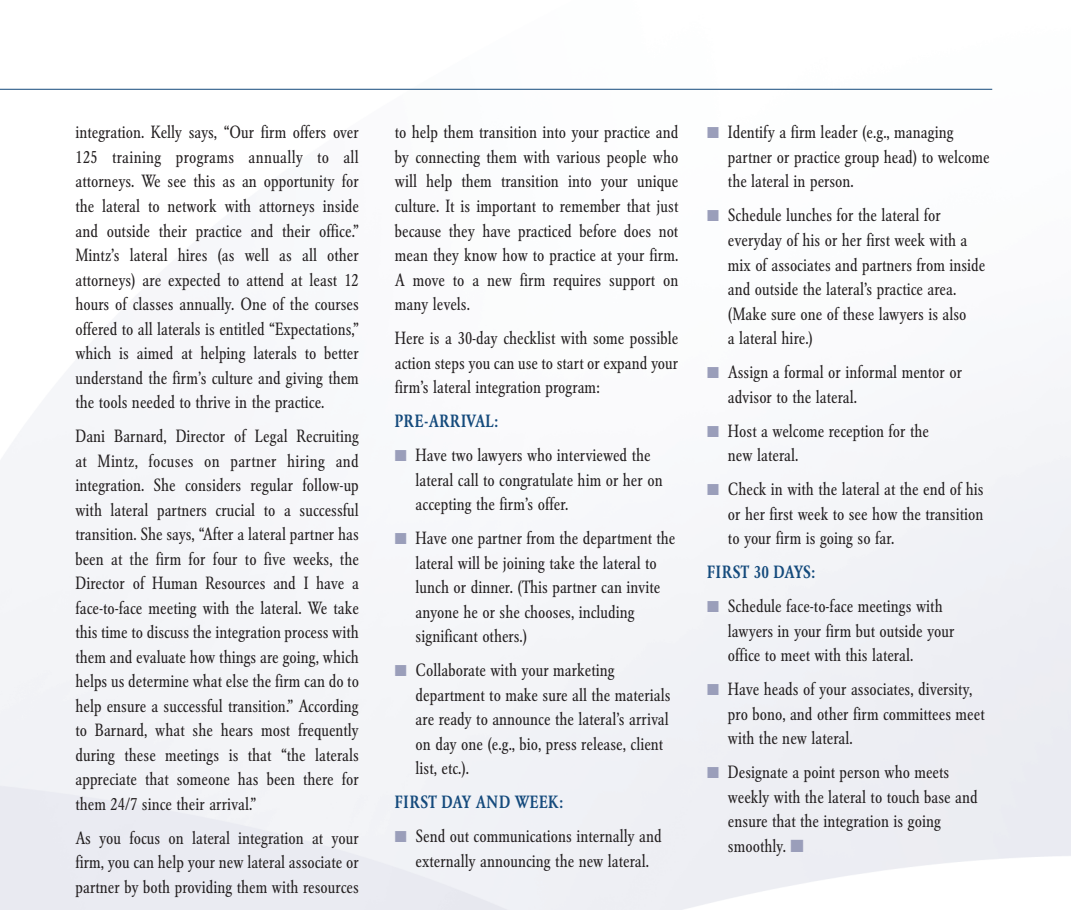
<style>
.page{position:relative;width:1071px;height:910px;background:#fff}
.page>*{position:absolute;margin:0;border:0;box-sizing:border-box;transform-origin:0 0}
.t1{font:condensed 17.5px/24.5px "Garamond BE";color:#231f20}
.t2{font:500 condensed 17.5px "Garamond BE";color:#144a7c}
.t3{font:500 condensed 17.5px "Garamond BE";letter-spacing:-.02em;color:#144a7c}
.s1{color:#9a9eba}
</style>
<div class="page">
<hr style="left:0;top:909px;width:45px;height:1px;background:#144a7c">
<hr style="left:233px;top:909px;width:175px;height:1px;background:#144a7c">
<hr style="left:0;top:89px;width:992px;height:1px;background:#144a7c">
<p class="t1" style="left:75px;top:121px;width:285px;text-align:justify">integration. Kelly says, “Our firm offers over 125 training programs annually to all attorneys. We see this as an opportunity for the lateral to network with attorneys inside and outside their practice and their office.” Mintz’s lateral hires (as well as all other attorneys) are expected to attend at least 12 hours of classes annually. One of the courses offered to all laterals is entitled “Expectations,” which is aimed at helping laterals to better understand the firm’s culture and giving them the tools needed to thrive in the practice.</p>
<p class="t1" style="left:75px;top:425px;width:285px;text-align:justify">Dani Barnard, Director of Legal Recruiting at Mintz, focuses on partner hiring and integration. She considers regular follow-up with lateral partners crucial to a successful transition. She says, “After a lateral partner has been at the firm for four to five weeks, the Director of Human Resources and I have a face-to-face meeting with the lateral. We take this time to discuss the integration process with them and evaluate how things are going, which helps us determine what else the firm can do to help ensure a successful transition.” According to Barnard, what she hears most frequently during these meetings is that “the laterals appreciate that someone has been there for them 24/7 since their arrival.”</p>
<p class="t1" style="left:75px;top:826px;width:285px;text-align:justify">As you focus on lateral integration at your firm, you can help your new lateral associate or partner by both providing them with resources</p>
<p class="t1" style="left:395px;top:121px;width:285px;text-align:justify">to help them transition into your practice and by connecting them with various people who will help them transition into your unique culture. It is important to remember that just because they have practiced before does not mean they know how to practice at your firm.<br>A move to a new firm requires support on many levels.</p>
<p class="t1" style="left:395px;top:327px;width:285px;text-align:justify">Here is a 30-day checklist with some possible action steps you can use to start or expand your firm’s lateral integration program:</p>
<p class="t2" style="left:395px;top:413px;width:105px">PRE-ARRIVAL:</p>
<p class="t1" style="left:416px;top:444px;width:249px;text-indent:-21px"><span class="s1">■</span> Have two lawyers who interviewed the lateral call to congratulate him or her on accepting the firm’s offer.</p>
<p class="t1" style="left:416px;top:527px;width:261px;text-indent:-21px"><span class="s1">■</span> Have one partner from the department the lateral will be joining take the lateral to lunch or dinner. (This partner can invite anyone he or she chooses, including significant others.)</p>
<p class="t1" style="left:416px;top:659px;width:256px;text-indent:-21px"><span class="s1">■</span> Collaborate with your marketing department to make sure all the materials are ready to announce the lateral’s arrival on day one (e.g., bio, press release, client list, etc.).</p>
<p class="t2" style="left:395px;top:794px;width:170px">FIRST DAY AND WEEK:</p>
<p class="t1" style="left:395px;top:825px;width:268px;text-align:center"><span class="s1">■</span> Send out communications internally and externally announcing the new lateral.</p>
<p class="t1" style="left:728px;top:121px;width:263px;text-indent:-21px"><span class="s1">■</span> Identify a firm leader (e.g., managing partner or practice group head) to welcome the lateral in person.</p>
<p class="t1" style="left:728px;top:204px;width:259px;text-indent:-21px"><span class="s1">■</span> Schedule lunches for the lateral for everyday of his or her first week with a mix of associates and partners from inside and outside the lateral’s practice area. (Make sure one of these lawyers is also<br>a lateral hire.)</p>
<p class="t1" style="left:728px;top:361px;width:236px;text-indent:-21px"><span class="s1">■</span> Assign a formal or informal mentor or advisor to the lateral.</p>
<p class="t1" style="left:728px;top:419px;width:203px;text-indent:-21px"><span class="s1">■</span> Host a welcome reception for the new lateral.</p>
<p class="t1" style="left:728px;top:478px;width:257px;text-align:justify;text-indent:-21px"><span class="s1">■</span> Check in with the lateral at the end of his or her first week to see how the transition to your firm is going so far.</p>
<p class="t3" style="left:707px;top:564px;width:110px">FIRST 30 DAYS:</p>
<p class="t1" style="left:728px;top:595px;width:228px;text-indent:-21px"><span class="s1">■</span> Schedule face-to-face meetings with lawyers in your firm but outside your office to meet with this lateral.</p>
<p class="t1" style="left:728px;top:678px;width:258px;text-indent:-21px"><span class="s1">■</span> Have heads of your associates, diversity, pro bono, and other firm committees meet with the new lateral.</p>
<p class="t1" style="left:728px;top:761px;width:251px;text-indent:-21px"><span class="s1">■</span> Designate a point person who meets weekly with the lateral to touch base and ensure that the integration is going smoothly. <span class="s1">■</span></p>
</div>
